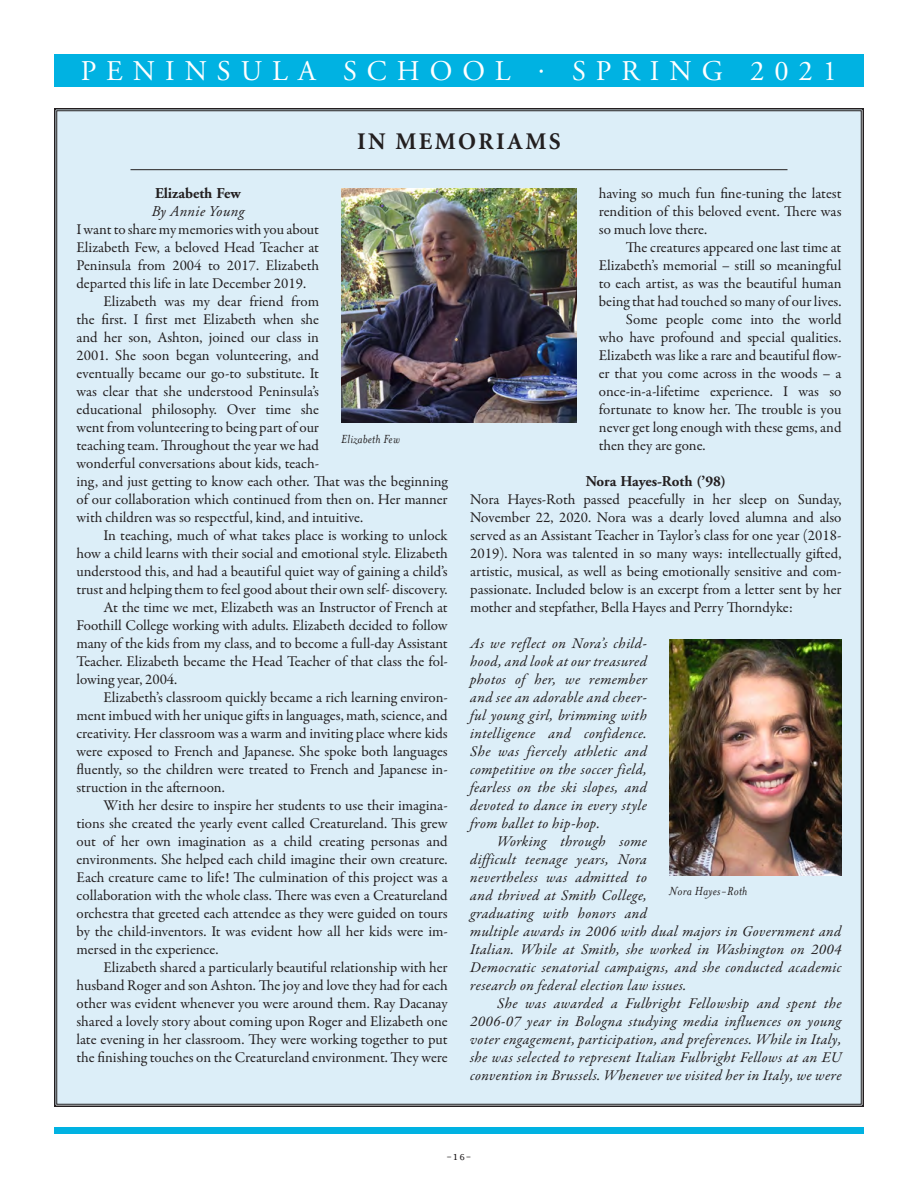
<style>
.page{position:relative;width:918px;height:1188px;background:#fff}
.page>*{position:absolute;margin:0;border:0;box-sizing:border-box;transform-origin:0 0}
.t1{font:28.5px "Adobe Garamond";letter-spacing:.35em;color:#fff}
.t2{font:700 24px "Minion";letter-spacing:.1em;color:#231f20}
.t3{font:15px/18px "Garamond Premr Pro";letter-spacing:-.005em;color:#231f20;text-align:justify}
.t4{font:italic 15px/18px "Garamond Premr Pro";letter-spacing:.02em;color:#231f20;text-align:justify}
.t5{font:700 15px "Adobe Garamond";color:#231f20}
.t6{font:italic 15px "Adobe Garamond";letter-spacing:.025em;color:#231f20}
.t7{font:italic 13.5px "Mrs Eaves";letter-spacing:.015em;color:#231f20}
.t8{font:13.5px "Mrs Eaves Small Caps";color:#231f20}
</style>
<div class="page">
<div style="left:54px;top:108px;width:810px;height:999px;background:#dceef8"></div>
<img style="left:342px;top:188px;width:234px;height:235px">
<img style="left:670px;top:640px;width:172px;height:235px">
<div style="left:54px;top:54px;width:810px;height:32px;background:#00b2e2"></div>
<div style="left:54px;top:1127px;width:810px;height:7px;background:#00b2e2"></div>
<h1 class="t1" style="left:81px;top:56px;width:758px">PENINSULA SCHOOL · SPRING 2021</h1>
<h2 class="t2" style="left:357px;top:129px;width:205px">IN MEMORIAMS</h2>
<p class="t5" style="left:155px;top:185px;width:87px">Elizabeth Few</p>
<p class="t6" style="left:151px;top:203px;width:94px">By Annie Young</p>
<p class="t3" style="left:77px;top:221px;width:244px">I want to share my memories with you about</p>
<p class="t3" style="left:77px;top:239px;width:244px">Elizabeth Few, a beloved Head Teacher at</p>
<p class="t3" style="left:77px;top:257px;width:244px">Peninsula from 2004 to 2017. Elizabeth</p>
<p class="t3" style="left:77px;top:275px;width:231px">departed this life in late December 2019.</p>
<p class="t3" style="left:104px;top:293px;width:217px">Elizabeth was my dear friend from</p>
<p class="t3" style="left:77px;top:311px;width:244px">the first. I first met Elizabeth when she</p>
<p class="t3" style="left:77px;top:329px;width:244px">and her son, Ashton, joined our class in</p>
<p class="t3" style="left:77px;top:347px;width:244px">2001. She soon began volunteering, and</p>
<p class="t3" style="left:77px;top:365px;width:244px">eventually became our go-to substitute. It</p>
<p class="t3" style="left:77px;top:383px;width:244px">was clear that she understood Peninsula’s</p>
<p class="t3" style="left:77px;top:401px;width:244px">educational philosophy. Over time she</p>
<p class="t3" style="left:77px;top:419px;width:244px">went from volunteering to being part of our</p>
<p class="t3" style="left:77px;top:437px;width:244px">teaching team. Throughout the year we had</p>
<p class="t3" style="left:77px;top:455px;width:244px">wonderful conversations about kids, teach-</p>
<p class="t3" style="left:77px;top:473px;width:373px">ing, and just getting to know each other. That was the beginning</p>
<p class="t3" style="left:77px;top:491px;width:373px">of our collaboration which continued from then on. Her manner</p>
<p class="t3" style="left:77px;top:509px;width:288px">with children was so respectful, kind, and intuitive.</p>
<p class="t3" style="left:104px;top:527px;width:346px">In teaching, much of what takes place is working to unlock</p>
<p class="t3" style="left:77px;top:545px;width:373px">how a child learns with their social and emotional style. Elizabeth</p>
<p class="t3" style="left:77px;top:563px;width:373px">understood this, and had a beautiful quiet way of gaining a child’s</p>
<p class="t3" style="left:77px;top:581px;width:373px">trust and helping them to feel good about their own self- discovery.</p>
<p class="t3" style="left:104px;top:599px;width:346px">At the time we met, Elizabeth was an Instructor of French at</p>
<p class="t3" style="left:77px;top:617px;width:373px">Foothill College working with adults. Elizabeth decided to follow</p>
<p class="t3" style="left:77px;top:635px;width:373px">many of the kids from my class, and to become a full-day Assistant</p>
<p class="t3" style="left:77px;top:653px;width:373px">Teacher. Elizabeth became the Head Teacher of that class the fol-</p>
<p class="t3" style="left:77px;top:671px;width:102px">lowing year, 2004.</p>
<p class="t3" style="left:104px;top:689px;width:346px">Elizabeth’s classroom quickly became a rich learning environ-</p>
<p class="t3" style="left:77px;top:707px;width:373px">ment imbued with her unique gifts in languages, math, science, and</p>
<p class="t3" style="left:77px;top:725px;width:373px">creativity. Her classroom was a warm and inviting place where kids</p>
<p class="t3" style="left:77px;top:743px;width:373px">were exposed to French and Japanese. She spoke both languages</p>
<p class="t3" style="left:77px;top:761px;width:373px">fluently, so the children were treated to French and Japanese in-</p>
<p class="t3" style="left:77px;top:779px;width:150px">struction in the afternoon.</p>
<p class="t3" style="left:104px;top:797px;width:346px">With her desire to inspire her students to use their imagina-</p>
<p class="t3" style="left:77px;top:815px;width:373px">tions she created the yearly event called Creatureland. This grew</p>
<p class="t3" style="left:77px;top:833px;width:373px">out of her own imagination as a child creating personas and</p>
<p class="t3" style="left:77px;top:851px;width:373px">environments. She helped each child imagine their own creature.</p>
<p class="t3" style="left:77px;top:869px;width:373px">Each creature came to life! The culmination of this project was a</p>
<p class="t3" style="left:77px;top:887px;width:373px">collaboration with the whole class. There was even a Creatureland</p>
<p class="t3" style="left:77px;top:905px;width:373px">orchestra that greeted each attendee as they were guided on tours</p>
<p class="t3" style="left:77px;top:923px;width:373px">by the child-inventors. It was evident how all her kids were im-</p>
<p class="t3" style="left:77px;top:941px;width:144px">mersed in the experience.</p>
<p class="t3" style="left:104px;top:959px;width:346px">Elizabeth shared a particularly beautiful relationship with her</p>
<p class="t3" style="left:77px;top:977px;width:373px">husband Roger and son Ashton. The joy and love they had for each</p>
<p class="t3" style="left:77px;top:995px;width:373px">other was evident whenever you were around them. Ray Dacanay</p>
<p class="t3" style="left:77px;top:1013px;width:373px">shared a lovely story about coming upon Roger and Elizabeth one</p>
<p class="t3" style="left:77px;top:1031px;width:373px">late evening in her classroom. They were working together to put</p>
<p class="t3" style="left:77px;top:1049px;width:373px">the finishing touches on the Creatureland environment. They were</p>
<p class="t7" style="left:341px;top:432px;width:60px">Elizabeth Few</p>
<p class="t3" style="left:599px;top:185px;width:244px">having so much fun fine-tuning the latest rendition of this beloved event. There was so much love there.</p>
<p class="t3" style="left:626px;top:239px;width:217px">The creatures appeared one last time at</p>
<p class="t3" style="left:599px;top:257px;width:244px">Elizabeth’s memorial – still so meaningful</p>
<p class="t3" style="left:599px;top:275px;width:244px">to each artist, as was the beautiful human</p>
<p class="t3" style="left:599px;top:293px;width:244px">being that had touched so many of our lives.</p>
<p class="t3" style="left:626px;top:311px;width:217px">Some people come into the world</p>
<p class="t3" style="left:599px;top:329px;width:244px">who have profound and special qualities.</p>
<p class="t3" style="left:599px;top:347px;width:244px">Elizabeth was like a rare and beautiful flow-</p>
<p class="t3" style="left:599px;top:365px;width:244px">er that you come across in the woods – a</p>
<p class="t3" style="left:599px;top:383px;width:244px">once-in-a-lifetime experience. I was so</p>
<p class="t3" style="left:599px;top:401px;width:244px">fortunate to know her. The trouble is you</p>
<p class="t3" style="left:599px;top:419px;width:244px">never get long enough with these gems, and</p>
<p class="t3" style="left:599px;top:437px;width:108px">then they are gone.</p>
<p class="t5" style="left:586px;top:473px;width:142px">Nora Hayes-Roth (’98)</p>
<p class="t3" style="left:470px;top:491px;width:373px">Nora Hayes-Roth passed peacefully in her sleep on Sunday, November 22, 2020. Nora was a dearly loved alumna and also served as an Assistant Teacher in Taylor’s class for one year (2018- 2019). Nora was talented in so many ways: intellectually gifted, artistic, musical, as well as being emotionally sensitive and com&shy;passionate. Included below is an excerpt from a letter sent by her mother and stepfather, Bella Hayes and Perry Thorndyke:</p>
<p class="t4" style="left:470px;top:635px;width:178px">As we reflect on Nora’s child&shy;hood, and look at our treasured photos of her, we remember and see an adorable and cheer&shy;ful young girl, brimming with intelligence and confidence.<br>She was fiercely athletic and competitive on the soccer field, fearless on the ski slopes, and devoted to dance in every style from ballet to hip-hop.</p>
<p class="t4" style="left:470px;top:833px;width:373px;text-align:left;text-indent:27px">Working through some<br>difficult teenage years, Nora<br>nevertheless was admitted to<br>and thrived at Smith College,<br>graduating with honors and<br>multiple awards in 2006 with dual majors in Government and Italian. While at Smith, she worked in Washington on 2004<br>Democratic senatorial campaigns, and she conducted academic research on federal election law issues.</p>
<p class="t4" style="left:470px;top:995px;width:373px;text-indent:27px">She was awarded a Fulbright Fellowship and spent the 2006-07 year in Bologna studying media influences on young voter engagement, participation, and preferences. While in Italy, she was selected to represent Italian Fulbright Fellows at an EU convention in Brussels. Whenever we visited her in Italy, we were</p>
<p class="t7" style="left:669px;top:884px;width:80px">Nora Hayes-Roth</p>
<p class="t8" style="left:446px;top:1149px;width:27px">-16-</p>
</div>
